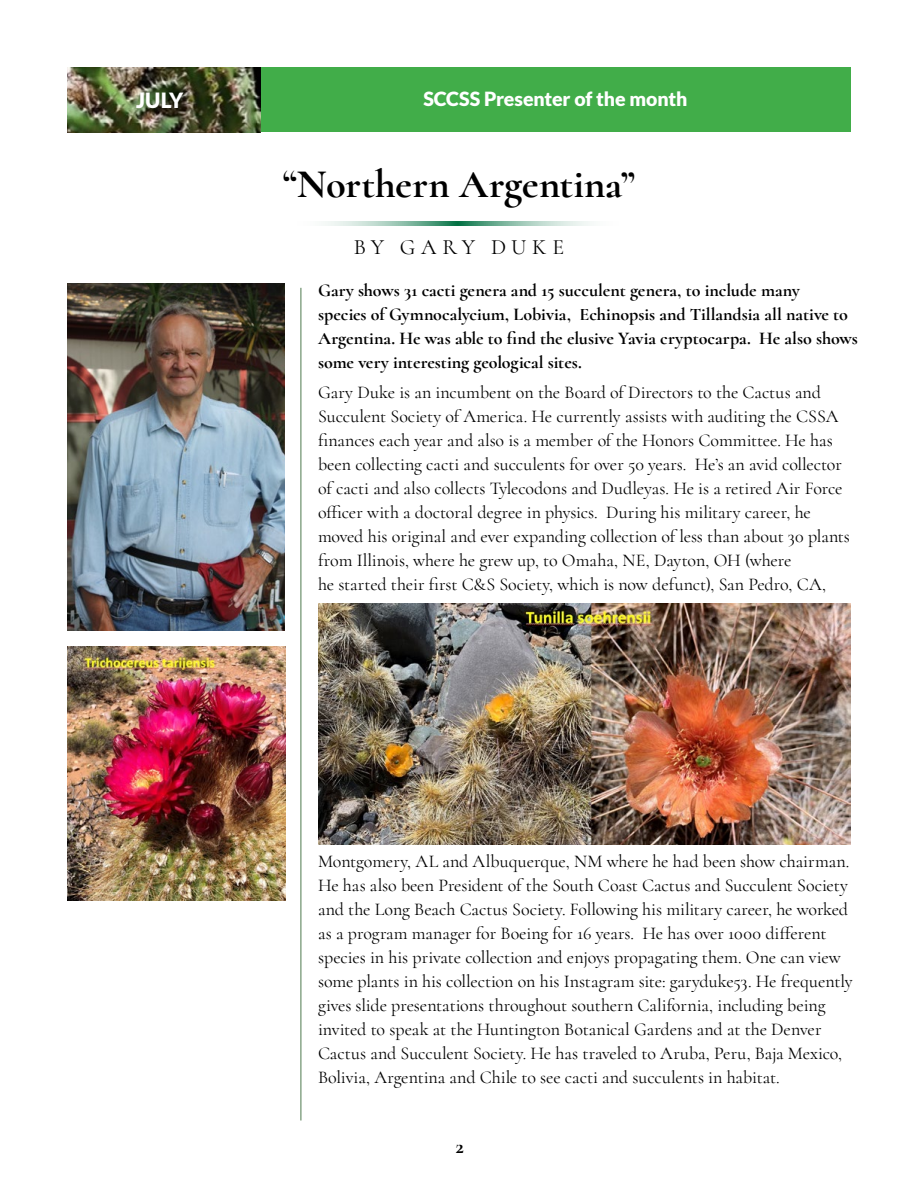
<style>
.page{position:relative;width:918px;height:1188px;background:#fff}
.page>*{position:absolute;margin:0;border:0;box-sizing:border-box;transform-origin:0 0}
.t1{font:700 40.5px "Cormorant";color:#000}
.t2{font:21.9px "Cormorant";letter-spacing:.26em;color:#000}
.t3{font:900 21px "Lato";color:#fff}
.t4{font:700 21px "Cormorant";color:#000}
.t5{font:900 19.5px "Lato";letter-spacing:-.005em;color:#fff}
.t6{font:18px/24px "Cormorant";letter-spacing:-.005em;color:#000}
.t7{font:700 18px/24px "Cormorant";color:#000}
</style>
<div class="page">
<svg style="left:325px;top:221px;width:265px;height:4px"></svg>
<hr style="left:301px;top:288px;width:1px;height:832px;background:#4e7a4e">
<img style="left:68px;top:284px;width:217px;height:346px">
<div style="left:260px;top:68px;width:590px;height:64px;background:#41ad49"></div>
<img style="left:68px;top:68px;width:192px;height:65px">
<img style="left:319px;top:604px;width:531px;height:241px">
<img style="left:68px;top:646px;width:217px;height:255px">
<p class="t3" style="left:136px;top:88px;width:49px">JULY</p>
<p class="t5" style="left:423px;top:87px;width:265px">SCCSS Presenter of the month</p>
<h1 class="t1" style="left:283px;top:159px;width:353px">“Northern Argentina”</h1>
<p class="t2" style="left:354px;top:233px;width:212px">BY GARY DUKE</p>
<p class="t7" style="left:318px;top:278px;width:541px">Gary shows 31 cacti genera and 15 succulent genera, to include many<br>species of Gymnocalycium, Lobivia, Echinopsis and Tillandsia all native to Argentina. He was able to find the elusive Yavia cryptocarpa. He also shows some very interesting geological sites.</p>
<p class="t6" style="left:318px;top:381px;width:534px">Gary Duke is an incumbent on the Board of Directors to the Cactus and Succulent Society of America. He currently assists with auditing the CSSA finances each year and also is a member of the Honors Committee. He has been collecting cacti and succulents for over 50 years. He’s an avid collector of cacti and also collects Tylecodons and Dudleyas. He is a retired Air Force officer with a doctoral degree in physics. During his military career, he moved his original and ever expanding collection of less than about 30 plants from Illinois, where he grew up, to Omaha, NE, Dayton, OH (where<br>he started their first C&amp;S Society, which is now defunct), San Pedro, CA,</p>
<p class="t6" style="left:318px;top:849px;width:536px">Montgomery, AL and Albuquerque, NM where he had been show chairman.<br>He has also been President of the South Coast Cactus and Succulent Society and the Long Beach Cactus Society. Following his military career, he worked as a program manager for Boeing for 16 years. He has over 1000 different species in his private collection and enjoys propagating them. One can view some plants in his collection on his Instagram site: garyduke53. He frequently gives slide presentations throughout southern California, including being invited to speak at the Huntington Botanical Gardens and at the Denver Cactus and Succulent Society. He has traveled to Aruba, Peru, Baja Mexico, Bolivia, Argentina and Chile to see cacti and succulents in habitat.</p>
<p class="t4" style="left:455px;top:1134px;width:10px">2</p>
</div>
